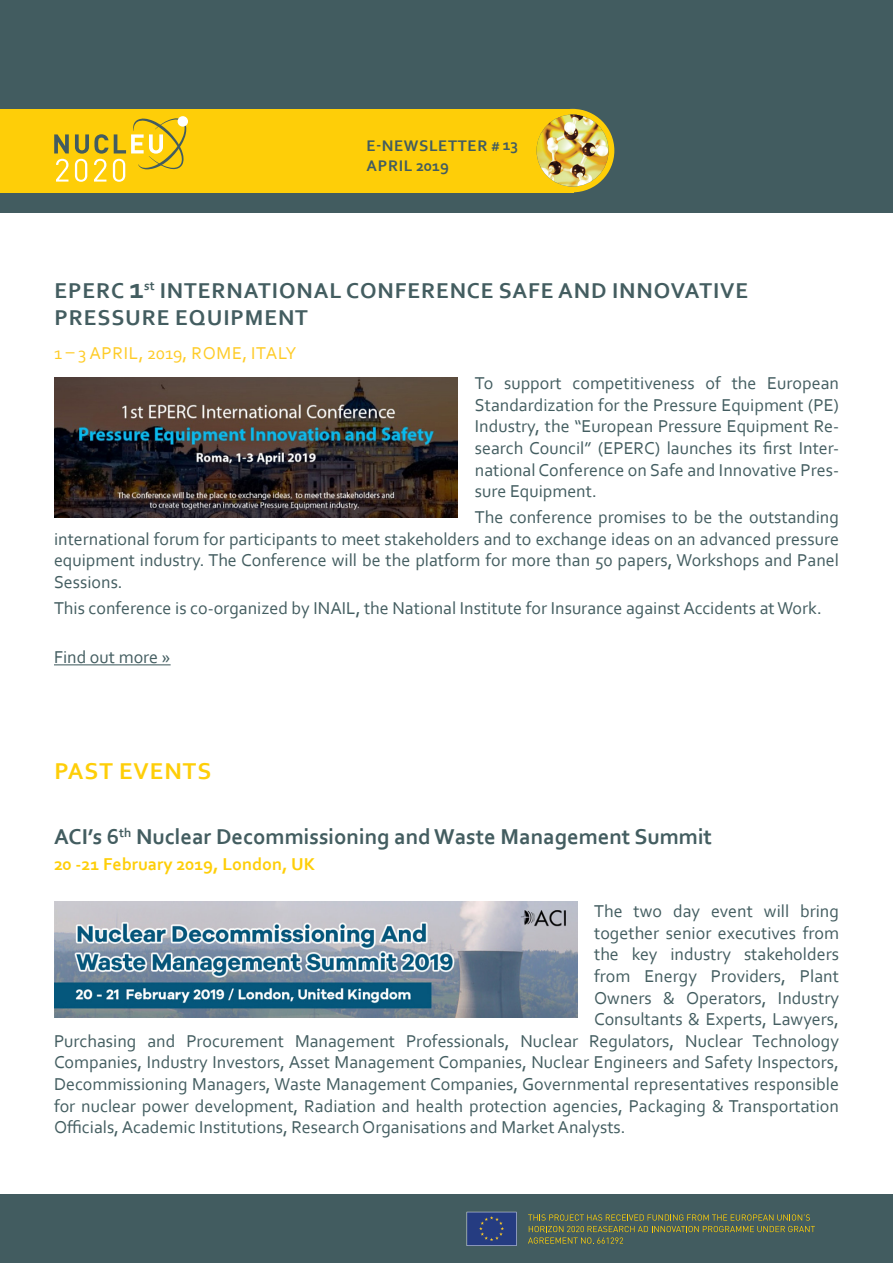
<style>
.page{position:relative;width:893px;height:1263px;background:#fff}
.page>*{position:absolute;margin:0;border:0;box-sizing:border-box;transform-origin:0 0}
.t1{font:700 24px "Corbel";letter-spacing:.04em;color:#fece08}
.Heading_2{font:700 22.5px/27px "Corbel";letter-spacing:.04em;color:#435d60}
.Heading_1{font:700 22.5px "Corbel";color:#435d60}
.Normal__Web{font:18px/21.6px "Corbel";color:#435d60;text-align:justify}
.Heading_2-2{font:700 18px "Corbel";color:#fece08}
.Heading_2-3{font:18px "Corbel";letter-spacing:.04em;color:#fecb26}
.t2{font:700 16.05px "Corbel";letter-spacing:.04em;color:#425c60}
.s1{font-size:13.5px}
.s2{font-size:30px}
</style>
<div class="page">
<div style="left:0;top:1195px;width:893px;height:68px;background:#425c60"></div>
<svg style="left:528px;top:1214px;width:282px;height:6px"></svg>
<svg style="left:528px;top:1226px;width:287px;height:18px"></svg>
<svg style="left:467px;top:1212px;width:50px;height:34px;background:#314682"></svg>
<hr style="left:54px;top:664px;width:117px;height:1px;background:#435d60">
<img style="left:54px;top:901px;width:523px;height:116px">
<img style="left:54px;top:377px;width:404px;height:140px">
<div style="left:0;top:0;width:893px;height:213px;background:#425c60"></div>
<div style="left:0;top:109px;width:573px;height:83px;background:#fece08"></div>
<div style="left:531px;top:109px;width:83px;height:83px;background:#fece08;border-radius:50%"></div>
<img style="left:537px;top:115px;width:72px;height:72px;border-radius:36px">
<div style="left:178px;top:116px;width:10px;height:11px;background:#fff;border-radius:50%"></div>
<svg style="left:54px;top:134px;width:15px;height:19px"></svg>
<svg style="left:56px;top:159px;width:12px;height:23px"></svg>
<svg style="left:75px;top:118px;width:111px;height:64px"></svg>
<p class="t2" style="left:367px;top:136px;width:153px">E-NEWSLETTER <span class="s1">#</span> 13</p>
<p class="t2" style="left:367px;top:156px;width:84px">APRIL 2019</p>
<p class="Heading_2" style="left:54px;top:276px;width:695px">EPERC <span class="s2">1</span><sup>st</sup> INTERNATIONAL CONFERENCE SAFE AND INNOVATIVE<br>PRESSURE EQUIPMENT</p>
<p class="Heading_2-3" style="left:54px;top:342px;width:244px">1 – 3 APRIL, 2019, ROME, ITALY</p>
<p class="Normal__Web" style="left:475px;top:372px;width:366px">To support competitiveness of the European Standardization for the Pressure Equipment (PE)<br>Industry, the “European Pressure Equipment Re&shy;search Council” (EPERC) launches its first Inter&shy;national Conference on Safe and Innovative Pres&shy;sure Equipment.</p>
<p class="Normal__Web" style="left:54px;top:506px;width:786px;text-indent:421px">The conference promises to be the outstanding international forum for participants to meet stakeholders and to exchange ideas on an advanced pressure equipment industry. The Conference will be the platform for more than 50 papers, Workshops and Panel Sessions.</p>
<p class="Normal__Web" style="left:54px;top:596px;width:769px">This conference is co-organized by INAIL, the National Institute for Insurance against Accidents at Work.</p>
<p class="Normal__Web" style="left:54px;top:646px;width:118px">Find out more »</p>
<p class="t1" style="left:54px;top:756px;width:158px">PAST EVENTS</p>
<p class="Heading_1" style="left:54px;top:823px;width:660px">ACI’s 6<sup>th</sup> Nuclear Decommissioning and Waste Management Summit</p>
<p class="Heading_2-2" style="left:54px;top:853px;width:263px">20 -21 February 2019, London, UK</p>
<p class="Normal__Web" style="left:594px;top:900px;width:246px">The two day event will bring</p>
<p class="Normal__Web" style="left:594px;top:921px;width:246px">together senior executives from</p>
<p class="Normal__Web" style="left:594px;top:943px;width:246px">the key industry stakeholders</p>
<p class="Normal__Web" style="left:594px;top:965px;width:246px">from Energy Providers, Plant</p>
<p class="Normal__Web" style="left:594px;top:986px;width:246px">Owners &amp; Operators, Industry</p>
<p class="Normal__Web" style="left:594px;top:1008px;width:246px">Consultants &amp; Experts, Lawyers,</p>
<p class="Normal__Web" style="left:54px;top:1029px;width:786px">Purchasing and Procurement Management Professionals, Nuclear Regulators, Nuclear Technology</p>
<p class="Normal__Web" style="left:54px;top:1051px;width:786px">Companies, Industry Investors, Asset Management Companies, Nuclear Engineers and Safety Inspectors,</p>
<p class="Normal__Web" style="left:54px;top:1073px;width:786px">Decommissioning Managers, Waste Management Companies, Governmental representatives responsible</p>
<p class="Normal__Web" style="left:54px;top:1094px;width:786px">for nuclear power development, Radiation and health protection agencies, Packaging &amp; Transportation</p>
<p class="Normal__Web" style="left:54px;top:1116px;width:573px">Officials, Academic Institutions, Research Organisations and Market Analysts.</p>
</div>
